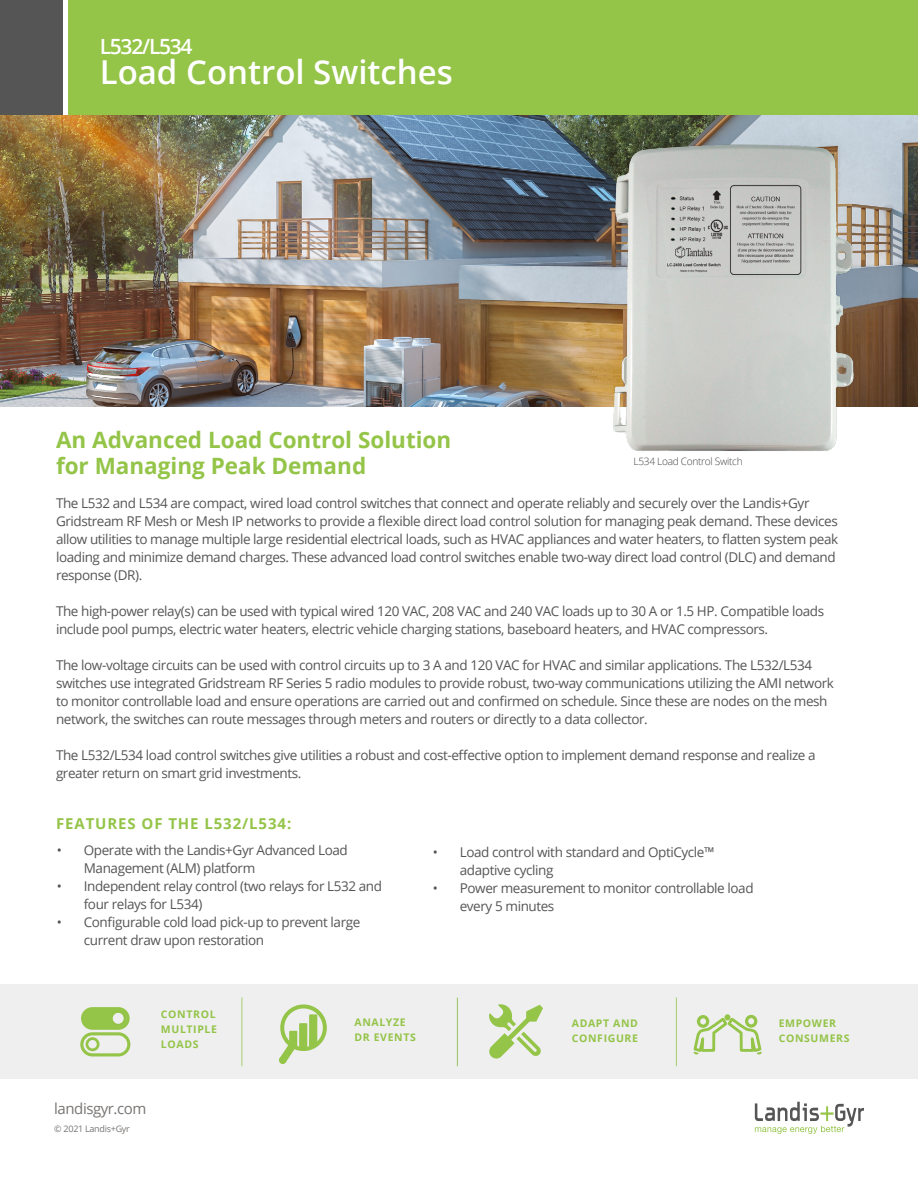
<style>
.page{position:relative;width:918px;height:1188px;background:#fff}
.page>*{position:absolute;margin:0;border:0;box-sizing:border-box;transform-origin:0 0}
.t1{font:600 33px "Open Sans";color:#fff}
.t2{font:700 22.5px/25.5px "Open Sans";color:#94c448}
.t3{font:600 21px "Open Sans";letter-spacing:-.06em;color:#fff}
.t4{font:700 15px "Open Sans";letter-spacing:.06em;color:#94c448}
.t5{font:15px "Open Sans";letter-spacing:-.03em;color:#787573}
.t6{font:13.5px/18px "Open Sans";letter-spacing:-.03em;color:#555}
.t7{font:700 10.5px/15px "Open Sans";letter-spacing:.06em;color:#94c448}
.t8{font:300 10.2px "Open Sans";letter-spacing:-.03em;color:#454241}
.t9{font:9px "Open Sans";letter-spacing:-.03em;color:#787573}
</style>
<div class="page">
<img style="left:0;top:114px;width:918px;height:293px">
<div style="left:0;top:985px;width:918px;height:94px;background:#ebebeb"></div>
<div style="left:0;top:0;width:918px;height:114px;background:#94c448"></div>
<div style="left:0;top:0;width:63px;height:114px;background:#555"></div>
<div style="left:63px;top:0;width:5px;height:114px;background:#fff"></div>
<hr style="left:242px;top:998px;width:1px;height:68px;background:#94c448">
<hr style="left:457px;top:998px;width:1px;height:68px;background:#83b83c">
<hr style="left:676px;top:998px;width:1px;height:68px;background:#94c448">
<img style="left:596px;top:131px;width:276px;height:320px">
<svg style="left:489px;top:1004px;width:54px;height:55px"></svg>
<svg style="left:80px;top:1007px;width:51px;height:50px"></svg>
<svg style="left:279px;top:1004px;width:48px;height:59px"></svg>
<div style="left:279px;top:1057px;width:7px;height:7px;background:#94c448;border-radius:50%"></div>
<svg style="left:692px;top:984px;width:172px;height:150px"></svg>
<h3 class="t3" style="left:100px;top:32px;width:94px">L532/L534</h3>
<h1 class="t1" style="left:100px;top:49px;width:355px">Load Control Switches</h1>
<h2 class="t2" style="left:56px;top:427px;width:397px">An Advanced Load Control Solution for Managing Peak Demand</h2>
<p class="t6" style="left:56px;top:494px;width:784px">The L532 and L534 are compact, wired load control switches that connect and operate reliably and securely over the Landis+Gyr Gridstream RF Mesh or Mesh IP networks to provide a flexible direct load control solution for managing peak demand. These devices allow utilities to manage multiple large residential electrical loads, such as HVAC appliances and water heaters, to flatten system peak loading and minimize demand charges. These advanced load control switches enable two-way direct load control (DLC) and demand response (DR).</p>
<p class="t6" style="left:56px;top:602px;width:770px">The high-power relay(s) can be used with typical wired 120 VAC, 208 VAC and 240 VAC loads up to 30 A or 1.5 HP. Compatible loads include pool pumps, electric water heaters, electric vehicle charging stations, baseboard heaters, and HVAC compressors.</p>
<p class="t6" style="left:56px;top:656px;width:779px">The low-voltage circuits can be used with control circuits up to 3 A and 120 VAC for HVAC and similar applications. The L532/L534 switches use integrated Gridstream RF Series 5 radio modules to provide robust, two-way communications utilizing the AMI network to monitor controllable load and ensure operations are carried out and confirmed on schedule. Since these are nodes on the mesh network, the switches can route messages through meters and routers or directly to a data collector.</p>
<p class="t6" style="left:56px;top:746px;width:761px">The L532/L534 load control switches give utilities a robust and cost-effective option to implement demand response and realize a greater return on smart grid investments.</p>
<p class="t8" style="left:634px;top:454px;width:111px">L534 Load Control Switch</p>
<p class="t4" style="left:56px;top:813px;width:237px">FEATURES OF THE L532/L534:</p>
<p class="t6" style="left:84px;top:840px;width:266px;text-indent:-27px">• Operate with the Landis+Gyr Advanced Load<br>Management (ALM) platform</p>
<p class="t6" style="left:84px;top:876px;width:300px;text-indent:-27px">• Independent relay control (two relays for L532 and four relays for L534)</p>
<p class="t6" style="left:84px;top:912px;width:278px;text-indent:-27px">• Configurable cold load pick-up to prevent large current draw upon restoration</p>
<p class="t6" style="left:460px;top:842px;width:256px;text-indent:-27px">• Load control with standard and OptiCycle™ adaptive cycling</p>
<p class="t6" style="left:460px;top:878px;width:295px;text-indent:-27px">• Power measurement to monitor controllable load every 5 minutes</p>
<p class="t7" style="left:161px;top:1007px;width:58px">CONTROL<br>MULTIPLE<br>LOADS</p>
<p class="t7" style="left:354px;top:1015px;width:63px">ANALYZE<br>DR EVENTS</p>
<p class="t7" style="left:572px;top:1016px;width:68px">ADAPT AND<br>CONFIGURE</p>
<p class="t7" style="left:779px;top:1015px;width:72px">EMPOWER<br>CONSUMERS</p>
<p class="t5" style="left:54px;top:1099px;width:94px">landisgyr.com</p>
<p class="t9" style="left:54px;top:1123px;width:77px">© 2021 Landis+Gyr</p>
</div>
